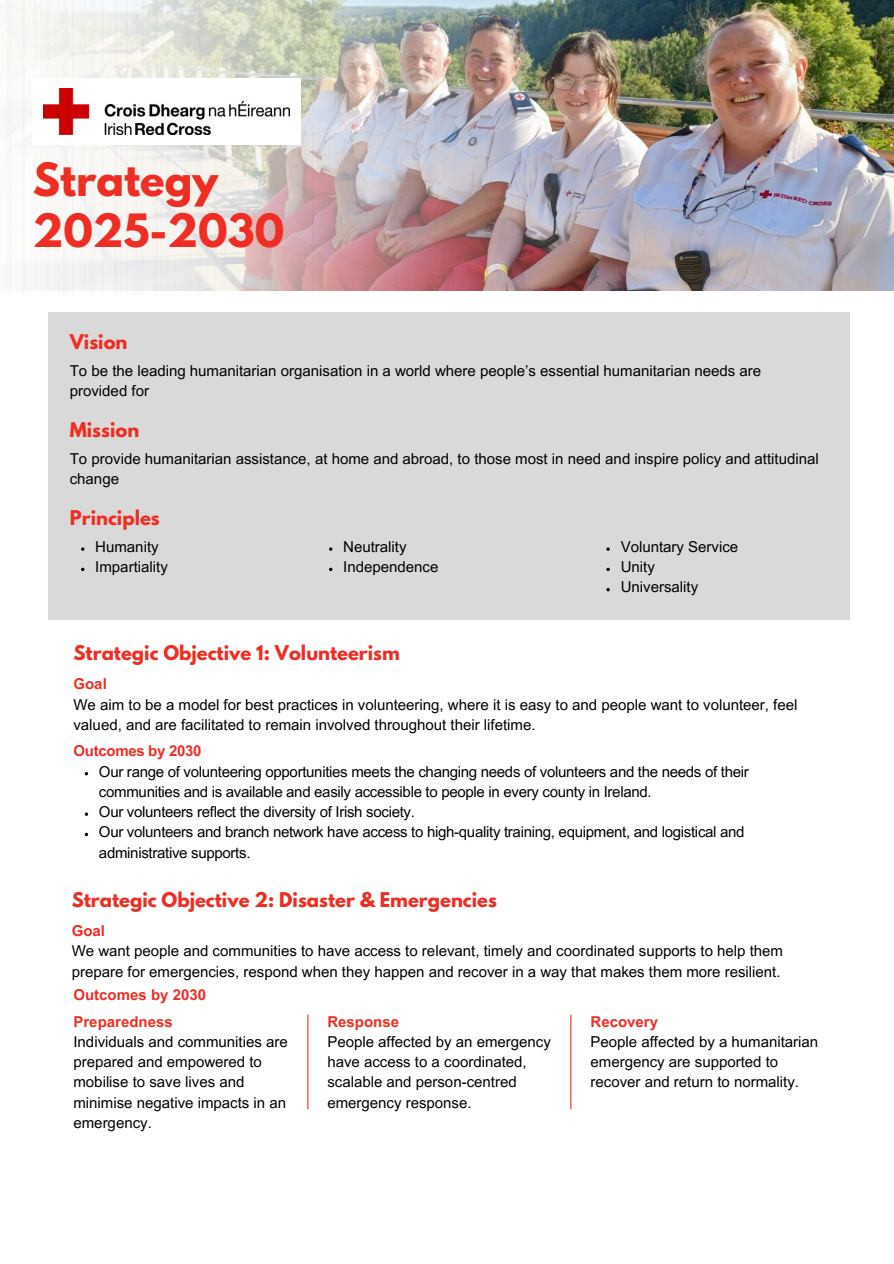
<style>
.page{position:relative;width:894px;height:1264px;background:#fff}
.page>*{position:absolute;margin:0;border:0;box-sizing:border-box;transform-origin:0 0}
.t1{font:700 40.65px "League Spartan";color:#ee2e24}
.t2{font:700 18px "League Spartan";color:#ee2e24}
.t3{font:15px/20.2px "Arial MT Pro";color:#000}
.t4{font:15px/20.2px "Arial MT Pro";letter-spacing:-.02em;color:#000}
.t5{font:700 15px "Arial MT Pro";color:#ee2e24}
.t6{font:700 15px "Arial MT Pro";letter-spacing:-.02em;color:#ee2e24}
</style>
<div class="page">
<img style="left:762px;top:0;width:131px;height:290px">
<img style="left:7px;top:0;width:755px;height:291px">
<div style="left:33px;top:78px;width:268px;height:66px;background:#fff"></div>
<img style="left:44px;top:88px;width:245px;height:46px">
<div style="left:48px;top:312px;width:801px;height:307px;background:#d9d9d9"></div>
<svg style="left:81px;top:547px;width:3px;height:4px"></svg>
<svg style="left:329px;top:547px;width:3px;height:4px"></svg>
<svg style="left:85px;top:812px;width:3px;height:4px"></svg>
<hr style="left:307px;top:1014px;width:1px;height:95px;background:#ee2e24">
<hr style="left:570px;top:1014px;width:1px;height:95px;background:#ee2e24">
<p class="t1" style="left:33px;top:160px;width:187px">Strategy</p>
<p class="t1" style="left:33px;top:210px;width:253px">2025-2030</p>
<h2 class="t2" style="left:70px;top:332px;width:59px">Vision</h2>
<p class="t3" style="left:70px;top:362px;width:692px">To be the leading humanitarian organisation in a world where people’s essential humanitarian needs are provided for</p>
<h2 class="t2" style="left:70px;top:420px;width:71px">Mission</h2>
<p class="t3" style="left:70px;top:450px;width:750px">To provide humanitarian assistance, at home and abroad, to those most in need and inspire policy and attitudinal change</p>
<h2 class="t2" style="left:70px;top:508px;width:91px">Principles</h2>
<p class="t3" style="left:95px;top:538px;width:65px">Humanity</p>
<p class="t3" style="left:95px;top:558px;width:74px">Impartiality</p>
<p class="t3" style="left:620px;top:538px;width:119px">Voluntary Service</p>
<p class="t3" style="left:620px;top:558px;width:36px">Unity</p>
<p class="t3" style="left:620px;top:579px;width:79px">Universality</p>
<p class="t3" style="left:343px;top:538px;width:65px">Neutrality</p>
<p class="t3" style="left:343px;top:558px;width:97px">Independence</p>
<h2 class="t2" style="left:73px;top:644px;width:328px">Strategic Objective 1: Volunteerism</h2>
<p class="t5" style="left:73px;top:678px;width:35px">Goal</p>
<p class="t3" style="left:73px;top:696px;width:725px">We aim to be a model for best practices in volunteering, where it is easy to and people want to volunteer, feel valued, and are facilitated to remain involved throughout their lifetime.</p>
<h3 class="t6" style="left:73px;top:745px;width:130px">Outcomes by 2030</h3>
<p class="t4" style="left:99px;top:763px;width:651px">Our range of volunteering opportunities meets the changing needs of volunteers and the needs of their communities and is available and easily accessible to people in every county in Ireland.</p>
<p class="t4" style="left:99px;top:803px;width:317px">Our volunteers reflect the diversity of Irish society.</p>
<p class="t4" style="left:99px;top:823px;width:647px">Our volunteers and branch network have access to high-quality training, equipment, and logistical and administrative supports.</p>
<h2 class="t2" style="left:72px;top:890px;width:426px">Strategic Objective 2: Disaster &amp; Emergencies</h2>
<p class="t5" style="left:72px;top:925px;width:35px">Goal</p>
<p class="t3" style="left:72px;top:942px;width:712px">We want people and communities to have access to relevant, timely and coordinated supports to help them prepare for emergencies, respond when they happen and recover in a way that makes them more resilient.</p>
<h3 class="t5" style="left:73px;top:989px;width:134px">Outcomes by 2030</h3>
<p class="t5" style="left:73px;top:1015px;width:101px">Preparedness</p>
<p class="t3" style="left:73px;top:1033px;width:216px">Individuals and communities are prepared and empowered to mobilise to save lives and minimise negative impacts in an emergency.</p>
<p class="t5" style="left:327px;top:1015px;width:73px">Response</p>
<p class="t3" style="left:327px;top:1033px;width:225px">People affected by an emergency have access to a coordinated, scalable and person-centred emergency response.</p>
<p class="t5" style="left:590px;top:1015px;width:69px">Recovery</p>
<p class="t3" style="left:590px;top:1033px;width:229px">People affected by a humanitarian emergency are supported to recover and return to normality.</p>
</div>
